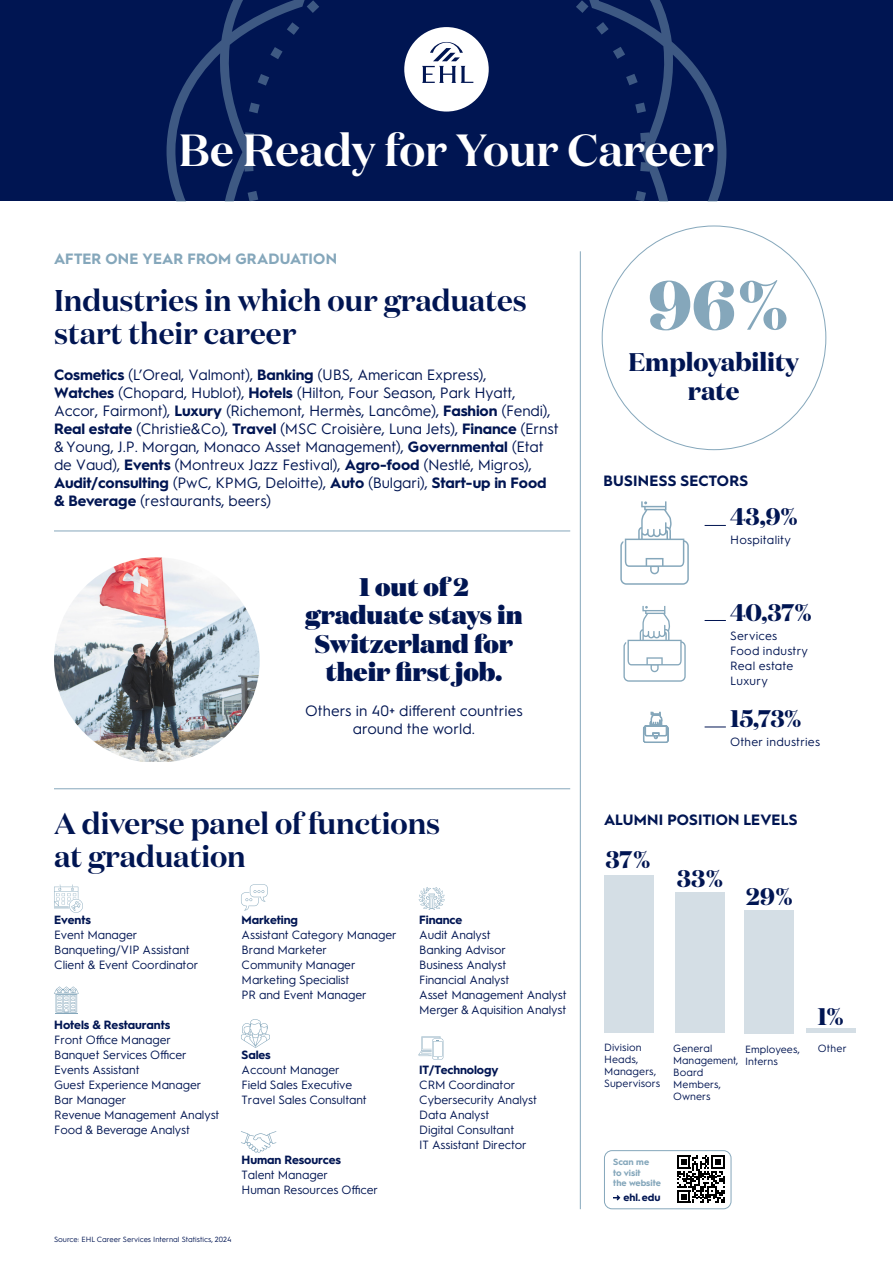
<style>
.page{position:relative;width:893px;height:1263px;background:#fff}
.page>*{position:absolute;margin:0;border:0;box-sizing:border-box;transform-origin:0 0}
.t1{font:800 69.3px "Domaine Display";color:#85a7bb}
.t2{font:600 45px "Domaine Display";color:#fff}
.Titre_Sujet{font:600 30px/33px "Domaine Display";color:#001552}
.Titre_Sujet-2{font:900 25.5px/28.5px "Domaine Display";color:#001552;text-align:center}
.Titre_Sujet-3{font:700 25.5px "Domaine Display";color:#001552}
.sous_titre_2{font:700 24px "Domaine Display";color:#001552}
.t3{font:15px/18px "Hurme Geometric Sans 1";letter-spacing:-.01em;color:#001552}
.Texte_courant{font:700 15px "Hurme Geometric Sans 1";letter-spacing:.01em;color:#001552}
.Texte_courant-2{font:700 15px "Hurme Geometric Sans 1";letter-spacing:.01em;color:#85a7bb}
.Texte_courant-3{font:12px "Hurme Geometric Sans 1";letter-spacing:-.01em;color:#001552}
.Texte_courant-4{font:700 12px "Hurme Geometric Sans 1";letter-spacing:-.01em;color:#001552}
.Texte_courant-5{font:12px "Hurme Geometric Sans 1";letter-spacing:.02em;color:#001552}
.Texte_courant-6{font:12px "Hurme Geometric Sans 1";letter-spacing:.015em;color:#001552}
.sous_titre_2-2{font:10.5px/12px "Hurme Geometric Sans 1";letter-spacing:.005em;color:#001552}
.t4{font:700 10.5px "Hurme Geometric Sans 1";color:#001552}
.General_text{font:700 9px "Hurme Geometric Sans 1";color:#85a7bb}
.t5{font:7.5px "Hurme Geometric Sans 1";color:#001552}
.s1{font-weight:700}
</style>
<div class="page">
<div style="left:0;top:0;width:893px;height:201px;background:#001552"></div>
<svg style="left:166px;top:0;width:561px;height:201px"></svg>
<div style="left:404px;top:27px;width:85px;height:85px;background:#fff;border-radius:50%"></div>
<svg style="left:422px;top:42px;width:51px;height:41px"></svg>
<img style="left:54px;top:557px;width:206px;height:204px">
<svg style="left:705px;top:727px;width:21px;height:1px"></svg>
<svg style="left:705px;top:525px;width:21px;height:1px"></svg>
<svg style="left:705px;top:620px;width:21px;height:1px"></svg>
<svg style="left:643px;top:712px;width:26px;height:31px"></svg>
<svg style="left:623px;top:606px;width:63px;height:76px"></svg>
<svg style="left:620px;top:501px;width:69px;height:84px"></svg>
<svg style="left:419px;top:887px;width:26px;height:23px"></svg>
<svg style="left:241px;top:884px;width:27px;height:26px"></svg>
<svg style="left:241px;top:1131px;width:35px;height:22px"></svg>
<div style="left:745px;top:911px;width:49px;height:123px;background:#d4dee5"></div>
<div style="left:604px;top:876px;width:50px;height:157px;background:#d4dee5"></div>
<div style="left:675px;top:893px;width:50px;height:140px;background:#d4dee5"></div>
<hr style="left:806px;top:1029px;width:50px;height:4px;background:#d4dee5">
<hr style="left:580px;top:251px;width:1px;height:958px;background:#85a7bb">
<hr style="left:54px;top:531px;width:516px;height:1px;background:#85a7bb">
<hr style="left:54px;top:788px;width:516px;height:1px;background:#85a7bb">
<svg style="left:54px;top:986px;width:25px;height:28px"></svg>
<div style="left:604px;top:1150px;width:127px;height:59px;border:1px solid #85a7bb;border-radius:8px"></div>
<svg style="left:613px;top:1195px;width:7px;height:5px"></svg>
<svg style="left:241px;top:1019px;width:29px;height:29px"></svg>
<svg style="left:419px;top:1036px;width:24px;height:24px"></svg>
<svg style="left:54px;top:884px;width:29px;height:29px"></svg>
<div style="left:674px;top:1153px;width:53px;height:54px;background:#fff"></div>
<svg style="left:677px;top:1155px;width:48px;height:48px"></svg>
<p class="t2" style="left:179px;top:122px;width:537px">Be Ready for Your Career</p>
<p class="Texte_courant-2" style="left:54px;top:248px;width:285px">AFTER ONE YEAR FROM GRADUATION</p>
<p class="Titre_Sujet" style="left:54px;top:284px;width:474px">Industries in which our graduates start their career</p>
<p class="t3" style="left:54px;top:365px;width:434px"><span class="s1">Cosmetics</span> (L’Oreal, Valmont), <span class="s1">Banking</span> (UBS, American Express),</p>
<p class="t3" style="left:54px;top:383px;width:506px"><span class="s1">Watches</span> (Chopard, Hublot), <span class="s1">Hotels</span> (Hilton, Four Season, Park Hyatt, Accor, Fairmont), <span class="s1">Luxury</span> (Richemont, Hermès, Lancôme), <span class="s1">Fashion</span> (Fendi), <span class="s1">Real estate</span> (Christie&amp;Co), <span class="s1">Travel</span> (MSC Croisière, Luna Jets), <span class="s1">Finance</span> (Ernst &amp; Young, J.P. Morgan, Monaco Asset Management), <span class="s1">Governmental</span> (Etat de Vaud), <span class="s1">Events</span> (Montreux Jazz Festival), <span class="s1">Agro-food</span> (Nestlé, Migros), <span class="s1">Audit/consulting</span> (PwC, KPMG, Deloitte), <span class="s1">Auto</span> (Bulgari), <span class="s1">Start-up in Food &amp; Beverage</span> (restaurants, beers)</p>
<p class="Titre_Sujet-2" style="left:305px;top:572px;width:219px">1 out of 2 graduate stays in<br>Switzerland for their first job.</p>
<p class="t3" style="left:305px;top:701px;width:219px;text-align:center">Others in 40+ different countries around the world.</p>
<p class="t1" style="left:648px;top:259px;width:141px">96 %</p>
<p class="Titre_Sujet-3" style="left:628px;top:346px;width:172px">Employability</p>
<p class="Titre_Sujet-3" style="left:688px;top:374px;width:53px">rate</p>
<p class="Texte_courant" style="left:604px;top:470px;width:146px">BUSINESS SECTORS</p>
<p class="sous_titre_2" style="left:730px;top:501px;width:69px">43,9%</p>
<p class="Texte_courant-5" style="left:730px;top:532px;width:63px">Hospitality</p>
<p class="sous_titre_2" style="left:730px;top:597px;width:83px">40,37%</p>
<p class="Texte_courant-5" style="left:730px;top:628px;width:49px">Services</p>
<p class="Texte_courant-5" style="left:730px;top:643px;width:79px">Food industry</p>
<p class="Texte_courant-6" style="left:730px;top:658px;width:65px">Real estate</p>
<p class="Texte_courant-3" style="left:730px;top:673px;width:39px">Luxury</p>
<p class="sous_titre_2" style="left:730px;top:703px;width:73px">15,73%</p>
<p class="Texte_courant-5" style="left:730px;top:734px;width:91px">Other industries</p>
<p class="Titre_Sujet" style="left:54px;top:806px;width:388px">A diverse panel of functions at graduation</p>
<p class="Texte_courant" style="left:604px;top:809px;width:195px">ALUMNI POSITION LEVELS</p>
<p class="sous_titre_2" style="left:606px;top:844px;width:46px">37 %</p>
<p class="sous_titre_2" style="left:677px;top:863px;width:47px">33 %</p>
<p class="sous_titre_2" style="left:746px;top:881px;width:48px">29 %</p>
<p class="Texte_courant-4" style="left:54px;top:911px;width:38px">Events</p>
<p class="Texte_courant-3" style="left:54px;top:926px;width:85px">Event Manager</p>
<p class="Texte_courant-3" style="left:54px;top:941px;width:137px">Banqueting/VIP Assistant</p>
<p class="Texte_courant-3" style="left:54px;top:956px;width:146px">Client &amp; Event Coordinator</p>
<p class="Texte_courant-4" style="left:54px;top:1016px;width:118px">Hotels &amp; Restaurants</p>
<p class="Texte_courant-3" style="left:54px;top:1031px;width:118px">Front Office Manager</p>
<p class="Texte_courant-3" style="left:54px;top:1046px;width:134px">Banquet Services Officer</p>
<p class="Texte_courant-3" style="left:54px;top:1061px;width:87px">Events Assistant</p>
<p class="Texte_courant-3" style="left:54px;top:1076px;width:149px">Guest Experience Manager</p>
<p class="Texte_courant-3" style="left:54px;top:1091px;width:74px">Bar Manager</p>
<p class="Texte_courant-3" style="left:54px;top:1106px;width:167px">Revenue Management Analyst</p>
<p class="Texte_courant-3" style="left:54px;top:1121px;width:137px">Food &amp; Beverage Analyst</p>
<p class="Texte_courant-4" style="left:242px;top:911px;width:58px">Marketing</p>
<p class="Texte_courant-3" style="left:242px;top:926px;width:157px">Assistant Category Manager</p>
<p class="Texte_courant-3" style="left:242px;top:941px;width:87px">Brand Marketer</p>
<p class="Texte_courant-3" style="left:242px;top:956px;width:115px">Community Manager</p>
<p class="Texte_courant-3" style="left:242px;top:971px;width:109px">Marketing Specialist</p>
<p class="Texte_courant-3" style="left:242px;top:986px;width:127px">PR and Event Manager</p>
<p class="Texte_courant-4" style="left:242px;top:1046px;width:31px">Sales</p>
<p class="Texte_courant-3" style="left:242px;top:1061px;width:100px">Account Manager</p>
<p class="Texte_courant-3" style="left:242px;top:1076px;width:112px">Field Sales Executive</p>
<p class="Texte_courant-3" style="left:242px;top:1091px;width:127px">Travel Sales Consultant</p>
<p class="Texte_courant-4" style="left:242px;top:1151px;width:101px">Human Resources</p>
<p class="Texte_courant-3" style="left:242px;top:1166px;width:88px">Talent Manager</p>
<p class="Texte_courant-3" style="left:242px;top:1181px;width:138px">Human Resources Officer</p>
<p class="t5" style="left:54px;top:1234px;width:179px">Source: EHL Career Services Internal Statistics, 2024</p>
<p class="Texte_courant-4" style="left:419px;top:911px;width:45px">Finance</p>
<p class="Texte_courant-3" style="left:419px;top:926px;width:73px">Audit Analyst</p>
<p class="Texte_courant-3" style="left:419px;top:941px;width:88px">Banking Advisor</p>
<p class="Texte_courant-3" style="left:419px;top:956px;width:89px">Business Analyst</p>
<p class="Texte_courant-3" style="left:419px;top:971px;width:92px">Financial Analyst</p>
<p class="Texte_courant-3" style="left:419px;top:986px;width:149px">Asset Management Analyst</p>
<p class="Texte_courant-3" style="left:419px;top:1001px;width:149px">Merger &amp; Aquisition Analyst</p>
<p class="Texte_courant-4" style="left:419px;top:1061px;width:81px">IT/Technology</p>
<p class="Texte_courant-3" style="left:419px;top:1076px;width:98px">CRM Coordinator</p>
<p class="Texte_courant-3" style="left:419px;top:1091px;width:119px">Cybersecurity Analyst</p>
<p class="Texte_courant-3" style="left:419px;top:1106px;width:72px">Data Analyst</p>
<p class="Texte_courant-3" style="left:419px;top:1121px;width:97px">Digital Consultant</p>
<p class="Texte_courant-3" style="left:419px;top:1136px;width:109px">IT Assistant Director</p>
<p class="sous_titre_2-2" style="left:604px;top:1041px;width:39px">Division<br>Heads,</p>
<p class="sous_titre_2-2" style="left:604px;top:1065px;width:54px">Managers,</p>
<p class="sous_titre_2-2" style="left:604px;top:1077px;width:58px">Supervisors</p>
<p class="sous_titre_2-2" style="left:673px;top:1041px;width:67px">General<br>Management,</p>
<p class="sous_titre_2-2" style="left:673px;top:1065px;width:50px">Board<br>Members,</p>
<p class="sous_titre_2-2" style="left:673px;top:1089px;width:39px">Owners</p>
<p class="sous_titre_2-2" style="left:745px;top:1042px;width:56px">Employees,</p>
<p class="sous_titre_2-2" style="left:745px;top:1054px;width:34px">Interns</p>
<p class="General_text" style="left:613px;top:1156px;width:37px">Scan me</p>
<p class="General_text" style="left:613px;top:1166px;width:29px">to visit</p>
<p class="General_text" style="left:613px;top:1176px;width:49px">the website</p>
<p class="t4" style="left:623px;top:1190px;width:38px">ehl.edu</p>
<p class="sous_titre_2" style="left:817px;top:1000px;width:27px">1%</p>
<p class="sous_titre_2-2" style="left:818px;top:1041px;width:31px">Other</p>
</div>
